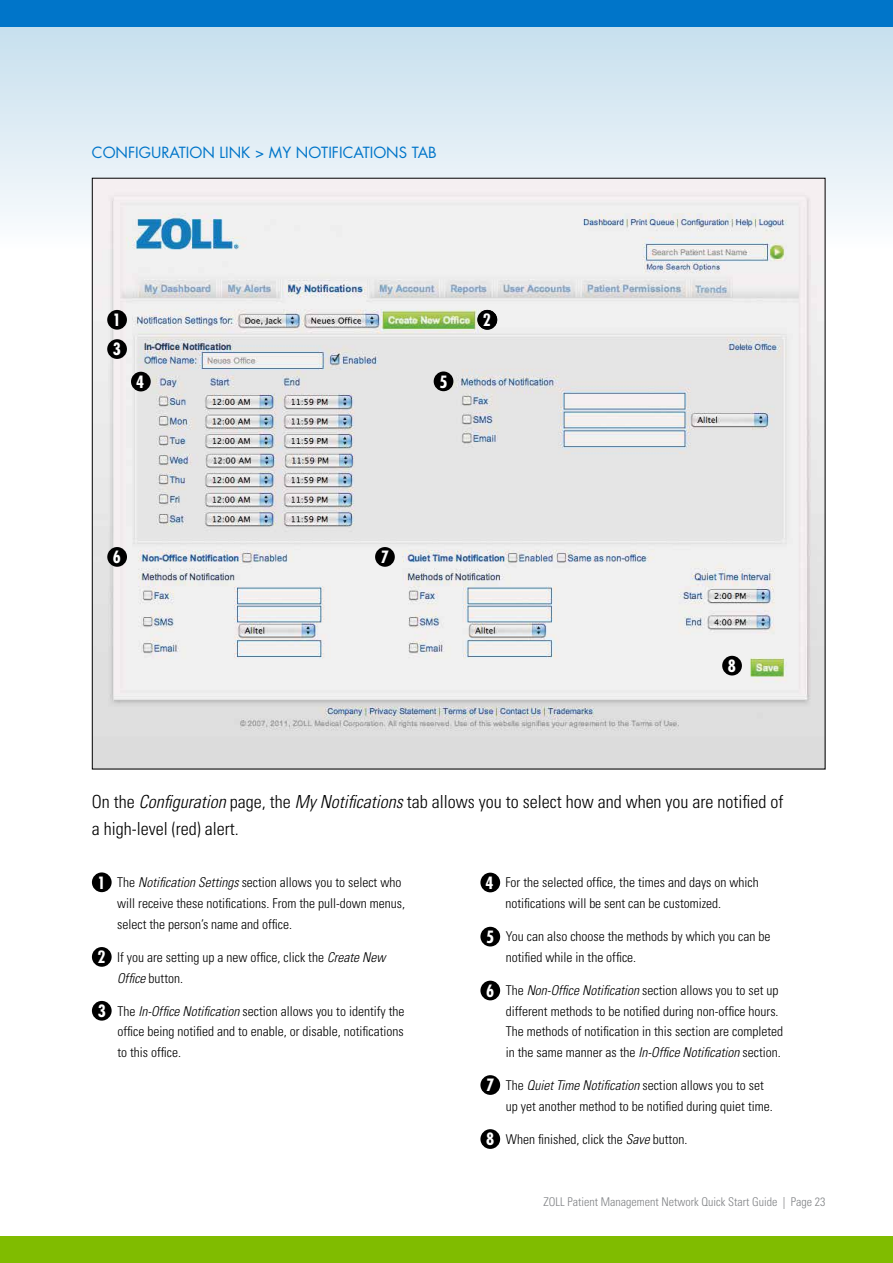
<style>
.page{position:relative;width:893px;height:1263px;background:#fff}
.page>*{position:absolute;margin:0;border:0;box-sizing:border-box;transform-origin:0 0}
.t1{font:300 condensed 18px/27px "Univers LT Std";color:#000}
.t2{font:700 condensed 16.5px "Futura Std";color:#fff}
.t3{font:condensed 16.5px "Swiss 721 BT";color:#fff}
.t4{font:15px "Futura Std";color:#0075c9}
.t5{font:300 condensed 13.5px/20.7px "Univers LT Std";color:#000}
.t6{font:300 condensed 12px "Univers LT Std";color:#808285}
.s1{font-style:italic}
.s2{font-family:"Futura Std";font-weight:700;font-size:16.5px;color:#fff}
</style>
<div class="page">
<div style="left:0;top:1236px;width:893px;height:27px;background:#80bc00"></div>
<div style="left:0;top:23px;width:893px;height:227px;background:linear-gradient(to bottom,#c7e0ef,#f8f8f9)"></div>
<div style="left:0;top:0;width:893px;height:27px;background:#0075c9"></div>
<img style="left:94px;top:180px;width:729px;height:587px">
<div style="left:107px;top:310px;width:20px;height:20px;background:#000;border-radius:50%"></div>
<div style="left:131px;top:372px;width:20px;height:19px;background:#000;border-radius:50%"></div>
<div style="left:107px;top:339px;width:20px;height:20px;background:#000;border-radius:50%"></div>
<div style="left:477px;top:310px;width:20px;height:20px;background:#000;border-radius:50%"></div>
<div style="left:107px;top:547px;width:20px;height:20px;background:#000;border-radius:50%"></div>
<div style="left:375px;top:547px;width:20px;height:20px;background:#000;border-radius:50%"></div>
<div style="left:722px;top:656px;width:20px;height:19px;background:#000;border-radius:50%"></div>
<div style="left:434px;top:371px;width:19px;height:20px;background:#000;border-radius:50%"></div>
<div style="left:92px;top:872px;width:20px;height:20px;background:#000;border-radius:50%"></div>
<div style="left:92px;top:947px;width:20px;height:20px;background:#000;border-radius:50%"></div>
<div style="left:92px;top:1001px;width:20px;height:20px;background:#000;border-radius:50%"></div>
<div style="left:480px;top:873px;width:20px;height:19px;background:#000;border-radius:50%"></div>
<div style="left:480px;top:927px;width:20px;height:19px;background:#000;border-radius:50%"></div>
<div style="left:480px;top:981px;width:20px;height:19px;background:#000;border-radius:50%"></div>
<div style="left:480px;top:1075px;width:20px;height:20px;background:#000;border-radius:50%"></div>
<div style="left:480px;top:1129px;width:20px;height:20px;background:#000;border-radius:50%"></div>
<p class="t4" style="left:92px;top:143px;width:346px">CONFIGURATION LINK &gt; MY NOTIFICATIONS TAB</p>
<p class="t2" style="left:113px;top:310px;width:10px">1</p>
<p class="t3" style="left:483px;top:310px;width:10px">2</p>
<p class="t2" style="left:113px;top:339px;width:10px">3</p>
<p class="t2" style="left:136px;top:372px;width:10px">4</p>
<p class="t2" style="left:439px;top:371px;width:10px">5</p>
<p class="t2" style="left:113px;top:547px;width:10px">6</p>
<p class="t2" style="left:381px;top:547px;width:10px">7</p>
<p class="t2" style="left:728px;top:656px;width:10px">8</p>
<h1 class="t1" style="left:92px;top:788px;width:693px">On the <span class="s1">Configuration</span> page, the <span class="s1">My Notifications</span> tab allows you to select how and when you are notified of a high-level (red) alert.</h1>
<p class="t5" style="left:117px;top:872px;width:289px;text-indent:-20px"><span class="s2">1</span> The <span class="s1">Notification Settings</span> section allows you to select who will receive these notifications. From the pull-down menus, select the person’s name and office.</p>
<p class="t5" style="left:117px;top:946px;width:270px;text-indent:-20px"><span class="s2">2</span> If you are setting up a new office, click the <span class="s1">Create New<br>Office</span> button.</p>
<p class="t5" style="left:117px;top:1000px;width:289px;text-align:justify;text-indent:-20px"><span class="s2">3</span> The <span class="s1">In-Office Notification</span> section allows you to identify the office being notified and to enable, or disable, notifications to this office.</p>
<p class="t5" style="left:505px;top:872px;width:255px;text-indent:-20px"><span class="s2">4</span> For the selected office, the times and days on which notifications will be sent can be customized.</p>
<p class="t5" style="left:506px;top:926px;width:266px;text-indent:-20px"><span class="s2">5</span> You can also choose the methods by which you can be notified while in the office.</p>
<p class="t5" style="left:506px;top:980px;width:279px;text-indent:-20px"><span class="s2">6</span> The <span class="s1">Non-Office Notification</span> section allows you to set up different methods to be notified during non-office hours.<br>The methods of notification in this section are completed in the same manner as the <span class="s1">In-Office Notification</span> section.</p>
<p class="t5" style="left:506px;top:1075px;width:268px;text-indent:-20px"><span class="s2">7</span> The <span class="s1">Quiet Time Notification</span> section allows you to set up yet another method to be notified during quiet time.</p>
<p class="t5" style="left:486px;top:1129px;width:203px"><span class="s2">8</span> When finished, click the <span class="s1">Save</span> button.</p>
<p class="t6" style="left:544px;top:1194px;width:283px">ZOLL Patient Management Network Quick Start Guide | Page 23</p>
</div>
